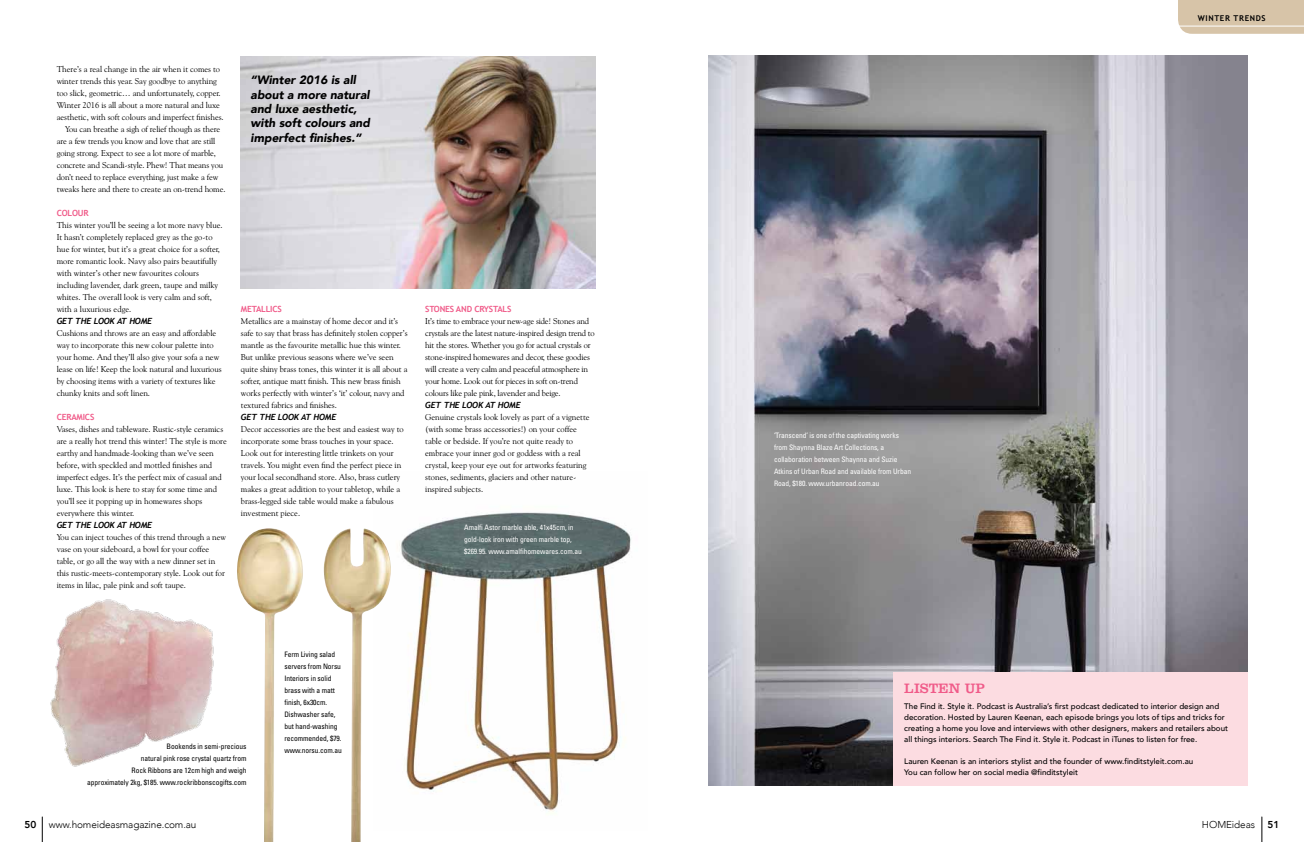
<style>
.page{position:relative;width:1304px;height:842px;background:#fff}
.page>*{position:absolute;margin:0;border:0;box-sizing:border-box;transform-origin:0 0}
.t1{font:14px "Clarendon BT";color:#f05b89}
.t2{font:italic 900 12px/14.4px "Avenir";color:#000}
.t3{font:300 10px "Avenir";letter-spacing:-.01em;color:#000}
.t4{font:800 10px "Avenir";color:#000}
.t5{font:8.5px/12px "Goudy Old Style BT";letter-spacing:-.005em;color:#000}
.t6{font:italic 700 8.5px "Trebuchet";letter-spacing:-.02em;color:#000}
.t7{font:700 8.5px "Trebuchet MS";letter-spacing:-.02em;color:#f05b89}
.t8{font:500 8px/11px "Avenir";color:#000}
.t9{font:700 8px "Trebuchet MS";letter-spacing:.08em;color:#000}
.t10{font:condensed 7.5px/12px "Univers";letter-spacing:-.01em;color:#fff}
.t11{font:condensed 7.5px/12px "Univers";letter-spacing:-.01em;color:#000;text-align:right}
</style>
<div class="page">
<svg style="left:42px;top:817px;width:1px;height:25px"></svg>
<img style="left:241px;top:57px;width:354px;height:231px">
<img style="left:399px;top:512px;width:232px;height:300px">
<img style="left:709px;top:55px;width:538px;height:730px">
<img style="left:237px;top:528px;width:154px;height:314px">
<img style="left:50px;top:599px;width:164px;height:168px">
<div style="left:893px;top:672px;width:354px;height:113px;background:#fcdce1"></div>
<svg style="left:1262px;top:817px;width:1px;height:25px"></svg>
<div style="left:1178px;top:0;width:126px;height:34px;background:#d7c4a8"></div>
<hr style="left:1144px;top:26px;width:160px;height:1px;background:#fff">
<p class="t5" style="left:57px;top:63px;width:165px">There’s a real change in the air when it comes to</p>
<p class="t5" style="left:57px;top:75px;width:162px">winter trends this year. Say goodbye to anything</p>
<p class="t5" style="left:57px;top:87px;width:165px">too slick, geometric… and unfortunately, copper.</p>
<p class="t5" style="left:57px;top:99px;width:165px">Winter 2016 is all about a more natural and luxe</p>
<p class="t5" style="left:57px;top:111px;width:169px">aesthetic, with soft colours and imperfect finishes.</p>
<p class="t5" style="left:65px;top:123px;width:157px">You can breathe a sigh of relief though as there</p>
<p class="t5" style="left:57px;top:135px;width:160px">are a few trends you know and love that are still</p>
<p class="t5" style="left:57px;top:147px;width:161px">going strong. Expect to see a lot more of marble,</p>
<p class="t5" style="left:57px;top:159px;width:168px">concrete and Scandi-style. Phew! That means you</p>
<p class="t5" style="left:57px;top:171px;width:163px">don’t need to replace everything, just make a few</p>
<p class="t5" style="left:57px;top:183px;width:170px">tweaks here and there to create an on-trend home.</p>
<p class="t7" style="left:57px;top:208px;width:33px">COLOUR</p>
<p class="t5" style="left:57px;top:219px;width:167px">This winter you’ll be seeing a lot more navy blue.<br>It hasn’t completely replaced grey as the go-to hue for winter, but it’s a great choice for a softer, more romantic look. Navy also pairs beautifully with winter’s other new favourites colours including lavender, dark green, taupe and milky whites. The overall look is very calm and soft, with a luxurious edge.</p>
<p class="t6" style="left:57px;top:316px;width:97px">GET THE LOOK AT HOME</p>
<p class="t5" style="left:57px;top:327px;width:167px">Cushions and throws are an easy and affordable way to incorporate this new colour palette into your home. And they’ll also give your sofa a new lease on life! Keep the look natural and luxurious by choosing items with a variety of textures like chunky knits and soft linen.</p>
<p class="t7" style="left:57px;top:412px;width:39px">CERAMICS</p>
<p class="t5" style="left:57px;top:423px;width:172px">Vases, dishes and tableware. Rustic-style ceramics are a really hot trend this winter! The style is more earthy and handmade-looking than we’ve seen before, with speckled and mottled finishes and imperfect edges. It’s the perfect mix of casual and luxe. This look is here to stay for some time and you’ll see it popping up in homewares shops everywhere this winter.</p>
<p class="t6" style="left:57px;top:520px;width:97px">GET THE LOOK AT HOME</p>
<p class="t5" style="left:57px;top:531px;width:171px">You can inject touches of this trend through a new vase on your sideboard, a bowl for your coffee table, or go all the way with a new dinner set in this rustic-meets-contemporary style. Look out for items in lilac, pale pink and soft taupe.</p>
<h2 class="t2" style="left:251px;top:73px;width:121px">“Winter 2016 is all about a more natural and luxe aesthetic, with soft colours and imperfect finishes.”</h2>
<p class="t7" style="left:241px;top:304px;width:42px">METALLICS</p>
<p class="t5" style="left:241px;top:315px;width:168px">Metallics are a mainstay of home decor and it’s safe to say that brass has definitely stolen copper’s mantle as the favourite metallic hue this winter.<br>But unlike previous seasons where we’ve seen quite shiny brass tones, this winter it is all about a softer, antique matt finish. This new brass finish works perfectly with winter’s ‘it’ colour, navy and textured fabrics and finishes.</p>
<p class="t6" style="left:241px;top:412px;width:97px">GET THE LOOK AT HOME</p>
<p class="t5" style="left:241px;top:423px;width:164px">Decor accessories are the best and easiest way to incorporate some brass touches in your space.<br>Look out for interesting little trinkets on your travels. You might even find the perfect piece in your local secondhand store. Also, brass cutlery makes a great addition to your tabletop, while a brass-legged side table would make a fabulous investment piece.</p>
<p class="t7" style="left:425px;top:304px;width:88px">STONES AND CRYSTALS</p>
<p class="t5" style="left:425px;top:315px;width:171px">It’s time to embrace your new-age side! Stones and crystals are the latest nature-inspired design trend to hit the stores. Whether you go for actual crystals or stone-inspired homewares and decor, these goodies will create a very calm and peaceful atmosphere in your home. Look out for pieces in soft on-trend colours like pale pink, lavender and beige.</p>
<p class="t6" style="left:425px;top:400px;width:97px">GET THE LOOK AT HOME</p>
<p class="t5" style="left:425px;top:411px;width:166px">Genuine crystals look lovely as part of a vignette (with some brass accessories!) on your coffee table or bedside. If you’re not quite ready to embrace your inner god or goddess with a real crystal, keep your eye out for artworks featuring stones, sediments, glaciers and other nature&shy;inspired subjects.</p>
<p class="t10" style="left:464px;top:521px;width:119px">Amalfi Astor marble able, 41x45cm, in gold-look iron with green marble top, $269.95. www.amalfihomewares.com.au</p>
<p class="t11" style="left:87px;top:740px;width:161px">Bookends in semi-precious<br>natural pink rose crystal quartz from<br>Rock Ribbons are 12cm high and weigh<br>approximately 2kg, $185. www.rockribbonscogifts.com</p>
<p class="t4" style="left:25px;top:817px;width:13px">50</p>
<p class="t3" style="left:49px;top:819px;width:149px">www.homeideasmagazine.com.au</p>
<p class="t11" style="left:284px;top:648px;width:59px;text-align:left">Ferm Living salad servers from Norsu<br>Interiors in solid brass with a matt finish, 6x30cm.<br>Dishwasher safe, but hand-washing recommended, $79. www.norsu.com.au</p>
<p class="t10" style="left:774px;top:429px;width:139px">‘Transcend’ is one of the captivating works from Shaynna Blaze Art Collections, a collaboration between Shaynna and Suzie Atkins of Urban Road and available from Urban Road, $180. www.urbanroad.com.au</p>
<p class="t9" style="left:1198px;top:13px;width:69px">WINTER TRENDS</p>
<h1 class="t1" style="left:904px;top:679px;width:82px">LISTEN UP</h1>
<p class="t8" style="left:904px;top:701px;width:325px">The Find it. Style it. Podcast is Australia’s first podcast dedicated to interior design and decoration. H osted by Lauren Keenan, each episode brings you lots of tips and tricks for creating a home you love and interviews with other designers, makers and retailers about all things interiors. Search The Find it. Style it. Podcast in iTunes to listen for free.</p>
<p class="t8" style="left:904px;top:756px;width:291px">Lauren Keenan is an interiors stylist and the founder of www.finditstyleit.com.au<br>You can follow her on social media @finditstyleit</p>
<p class="t3" style="left:1202px;top:819px;width:55px">HOMEideas</p>
<p class="t4" style="left:1268px;top:817px;width:13px">51</p>
</div>
